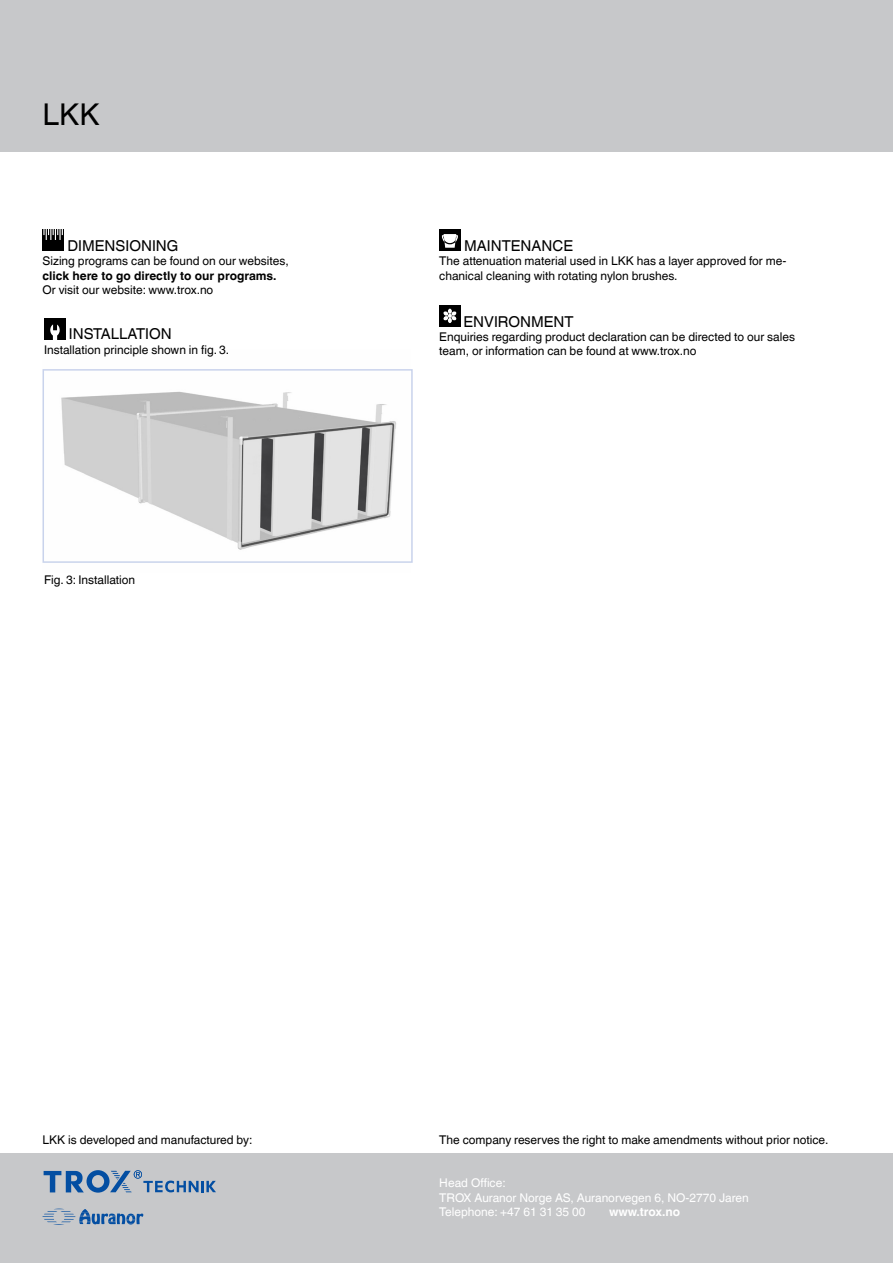
<style>
.page{position:relative;width:893px;height:1263px;background:#fff}
.page>*{position:absolute;margin:0;border:0;box-sizing:border-box;transform-origin:0 0}
.t1{font:30px "TROX Helvetica";color:#000}
.t2{font:15px "TROX Helvetica";color:#000}
.t3{font:12px/14.4px "TROX Helvetica";color:#000}
.t4{font:12px/14.4px "TROX Helvetica";color:#fff}
.t5{font:700 12px "TROX Helvetica";color:#000}
.t6{font:700 12px "TROX Helvetica";color:#fff}
</style>
<div class="page">
<img style="left:61px;top:391px;width:335px;height:159px">
<div style="left:43px;top:369px;width:370px;height:194px;border:2px solid #c9d3ec"></div>
<div style="left:0;top:1154px;width:893px;height:109px;background:#c7c8ca"></div>
<div style="left:0;top:0;width:893px;height:152px;background:#c7c8ca"></div>
<svg style="left:43px;top:1208px;width:100px;height:17px"></svg>
<svg style="left:44px;top:1170px;width:172px;height:22px"></svg>
<div style="left:439px;top:230px;width:21px;height:21px;background:#000"></div>
<svg style="left:442px;top:234px;width:16px;height:14px"></svg>
<div style="left:439px;top:305px;width:21px;height:21px;background:#000"></div>
<svg style="left:443px;top:309px;width:13px;height:14px"></svg>
<div style="left:44px;top:318px;width:21px;height:21px;background:#000"></div>
<svg style="left:50px;top:324px;width:10px;height:15px"></svg>
<div style="left:43px;top:230px;width:21px;height:21px;background:#000"></div>
<svg style="left:43px;top:230px;width:20px;height:10px"></svg>
<h1 class="t1" style="left:43px;top:97px;width:58px">LKK</h1>
<p class="t2" style="left:67px;top:237px;width:112px">DIMENSIONING</p>
<p class="t3" style="left:43px;top:254px;width:248px">Sizing programs can be found on our websites,</p>
<p class="t5" style="left:43px;top:269px;width:235px">click here to go directly to our programs.</p>
<p class="t3" style="left:43px;top:283px;width:172px">Or visit our website: www.trox.no</p>
<p class="t2" style="left:69px;top:325px;width:104px">INSTALLATION</p>
<p class="t3" style="left:44px;top:342px;width:187px">Installation principle shown in fig. 3.</p>
<p class="t3" style="left:44px;top:573px;width:93px">Fig. 3: Installation</p>
<p class="t2" style="left:464px;top:237px;width:110px">MAINTENANCE</p>
<p class="t3" style="left:439px;top:254px;width:349px">The attenuation material used in LKK has a layer approved for me&shy;chanical cleaning with rotating nylon brushes.</p>
<p class="t2" style="left:463px;top:313px;width:112px">ENVIRONMENT</p>
<p class="t3" style="left:439px;top:330px;width:357px">Enquiries regarding product declaration can be directed to our sales team, or information can be found at www.trox.no</p>
<p class="t3" style="left:43px;top:1133px;width:211px">LKK is developed and manufactured by:</p>
<p class="t3" style="left:439px;top:1133px;width:391px">The company reserves the right to make amendments without prior notice.</p>
<p class="t4" style="left:439px;top:1176px;width:311px">Head Office:<br>TROX Auranor Norge AS, Auranorvegen 6, NO-2770 Jaren<br>Telephone: +47 61 31 35 00</p>
<p class="t6" style="left:609px;top:1205px;width:73px">www.trox.no</p>
</div>
